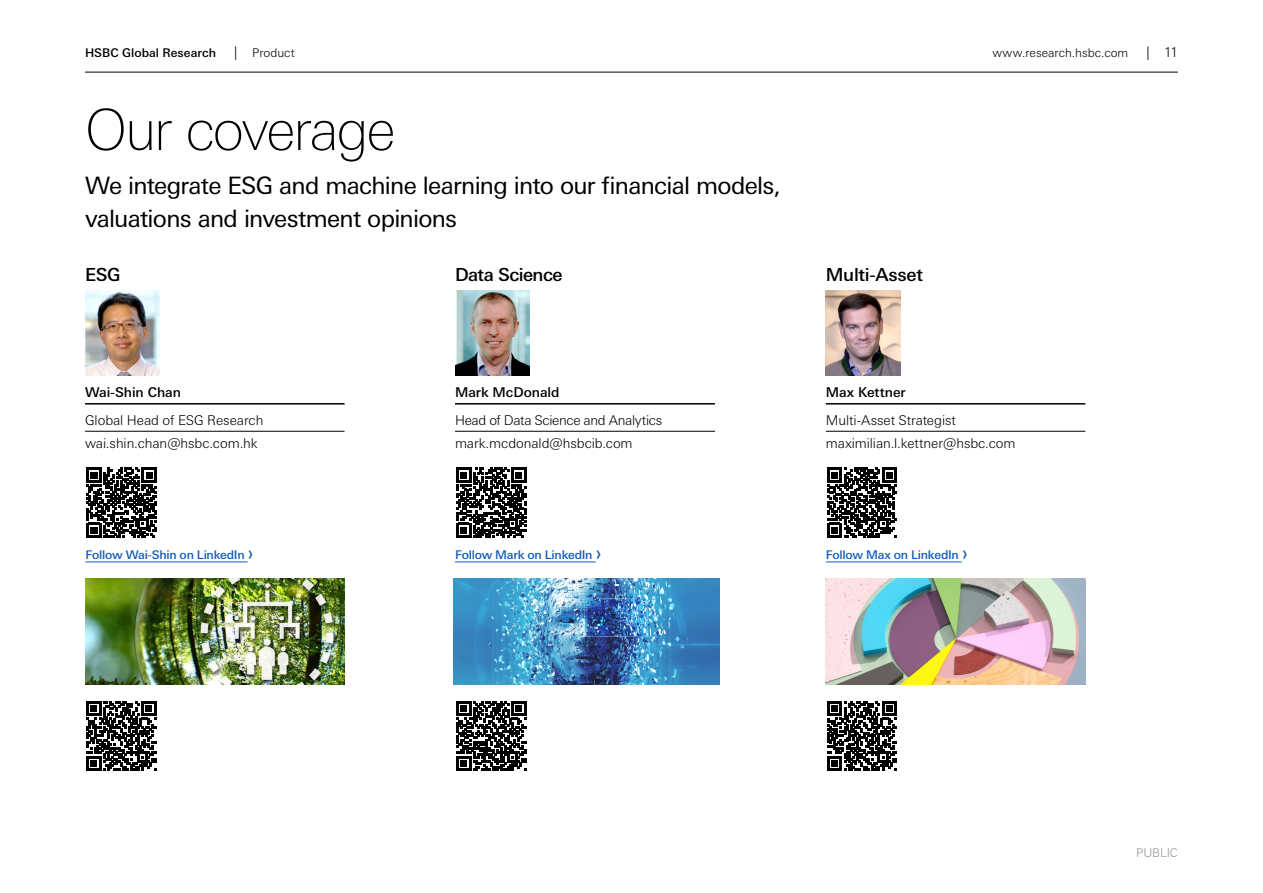
<style>
.page{position:relative;width:1263px;height:893px;background:#fff}
.page>*{position:absolute;margin:0;border:0;box-sizing:border-box;transform-origin:0 0}
.t1{font:100 57px "Univers Nextfor HSBC";letter-spacing:-.04em;color:#000}
.t2{font:24px/33px "Univers Nextfor HSBC";letter-spacing:-.03em;color:#000}
.t3{font:500 18px "Univers Nextfor HSBC";letter-spacing:-.02em;color:#000}
.t4{font:300 13.5px/23.7px "Univers Nextfor HSBC";letter-spacing:-.01em;color:#000}
.t5{font:500 13.5px "Univers Nextfor HSBC";letter-spacing:-.005em;color:#000}
.t6{font:500 12px "Univers Nextfor HSBC";letter-spacing:-.02em;color:#115bbb}
.t7{font:300 12px "Univers Nextfor HSBC";color:#000}
.t8{font:500 12px "Univers Nextfor HSBC";letter-spacing:.005em;color:#000}
.t9{font:300 12px "Univers Nextfor HSBC";letter-spacing:-.005em;color:#949494}
.s1{font-size:13.5px}
.s2{font-weight:400;font-size:21px}
</style>
<div class="page">
<hr style="left:85px;top:72px;width:1093px;height:1px;background:#000">
<img style="left:455px;top:290px;width:74px;height:85px">
<svg style="left:456px;top:701px;width:70px;height:70px"></svg>
<hr style="left:455px;top:403px;width:260px;height:2px;background:#000">
<hr style="left:455px;top:431px;width:260px;height:1px;background:#000">
<img style="left:85px;top:290px;width:75px;height:85px">
<hr style="left:85px;top:403px;width:260px;height:2px;background:#000">
<hr style="left:85px;top:431px;width:260px;height:1px;background:#000">
<img style="left:85px;top:578px;width:260px;height:107px">
<svg style="left:86px;top:701px;width:70px;height:70px"></svg>
<img style="left:826px;top:290px;width:74px;height:85px">
<hr style="left:826px;top:403px;width:259px;height:2px;background:#000">
<hr style="left:826px;top:431px;width:259px;height:1px;background:#000">
<img style="left:826px;top:578px;width:259px;height:107px">
<svg style="left:827px;top:701px;width:70px;height:70px"></svg>
<img style="left:453px;top:578px;width:267px;height:107px">
<hr style="left:85px;top:562px;width:163px;height:1px;background:#115bbb">
<hr style="left:455px;top:562px;width:140px;height:1px;background:#115bbb">
<hr style="left:826px;top:562px;width:136px;height:1px;background:#115bbb">
<svg style="left:87px;top:468px;width:70px;height:69px"></svg>
<svg style="left:456px;top:468px;width:70px;height:69px"></svg>
<svg style="left:827px;top:468px;width:70px;height:69px"></svg>
<p class="t8" style="left:85px;top:44px;width:133px">HSBC Global Research</p>
<p class="t7" style="left:234px;top:44px;width:62px"><span class="s1">|</span> Product</p>
<p class="t7" style="left:992px;top:44px;width:137px">www.research.hsbc.com</p>
<p class="t4" style="left:1146px;top:39px;width:33px">| 11</p>
<h1 class="t1" style="left:85px;top:90px;width:312px">Our coverage</h1>
<h2 class="t2" style="left:85px;top:167px;width:697px">We integrate ESG and machine learning into our financial models, valuations and investment opinions</h2>
<h3 class="t3" style="left:85px;top:261px;width:37px">ESG</h3>
<p class="t5" style="left:85px;top:382px;width:97px">Wai-Shin Chan</p>
<p class="t4" style="left:85px;top:407px;width:180px">Global Head of ESG Research wai.shin.chan@hsbc.com.hk</p>
<h3 class="t3" style="left:455px;top:261px;width:109px">Data Science</h3>
<p class="t5" style="left:455px;top:382px;width:106px">Mark McDonald</p>
<p class="t4" style="left:455px;top:407px;width:209px">Head of Data Science and Analytics mark.mcdonald@hsbcib.com</p>
<h3 class="t3" style="left:826px;top:261px;width:99px">Multi-Asset</h3>
<p class="t5" style="left:826px;top:382px;width:81px">Max Kettner</p>
<p class="t4" style="left:826px;top:407px;width:191px">Multi-Asset Strategist maximilian.l.kettner@hsbc.com</p>
<p class="t6" style="left:85px;top:546px;width:170px">Follow Wai-Shin on LinkedIn <span class="s2">›</span></p>
<p class="t6" style="left:455px;top:546px;width:148px">Follow Mark on LinkedIn <span class="s2">›</span></p>
<p class="t6" style="left:826px;top:546px;width:144px">Follow Max on LinkedIn <span class="s2">›</span></p>
<p class="t9" style="left:1136px;top:844px;width:43px">PUBLIC</p>
</div>
